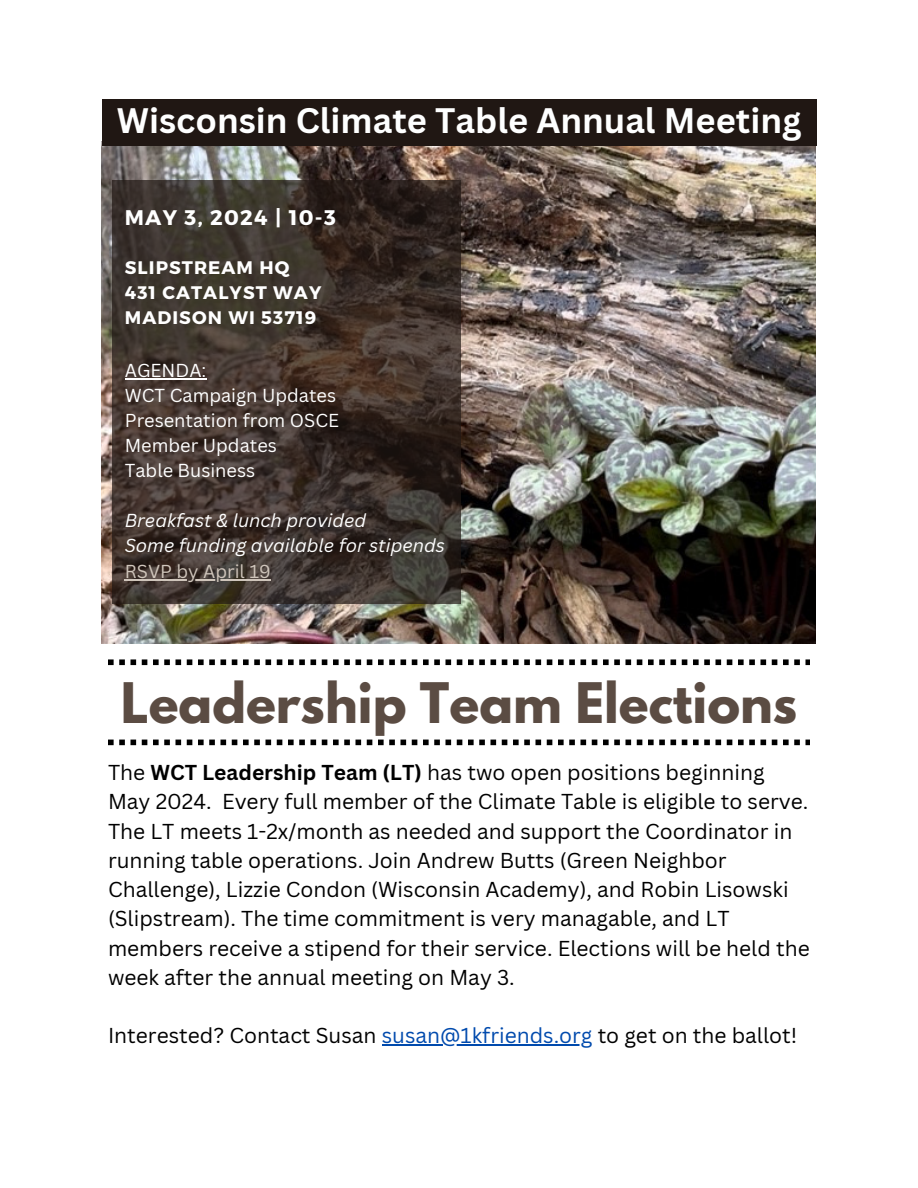
<style>
.page{position:relative;width:918px;height:1188px;background:#fff}
.page>*{position:absolute;margin:0;border:0;box-sizing:border-box;transform-origin:0 0}
.t1{font:700 49.5px "League Spartan";color:#5b4c43}
.t2{font:700 34.5px "Canva Sans";color:#feffff}
.t3{font:700 21.15px "Montserrat";letter-spacing:.06em;color:#fff}
.t4{font:21px/29.2px "Canva Sans";color:#000}
.t5{font:18.3px/25px "Canva Sans";color:#fff}
.t6{font:italic 18.3px/25px "Canva Sans";color:#fff}
.t7{font:18.3px "Canva Sans";color:#cfc5bb}
.t8{font:700 18.15px/24.8px "Montserrat";letter-spacing:.06em;color:#fff}
.s1{font-weight:700}
.s2{color:#004aad}
</style>
<div class="page">
<img style="left:102px;top:145px;width:714px;height:498px">
<svg style="left:113px;top:180px;width:348px;height:424px;background:#3d322c"></svg>
<div style="left:102px;top:99px;width:714px;height:46px;background:#201713"></div>
<hr style="left:125px;top:378px;width:81px;height:2px;background:#fff">
<hr style="left:125px;top:579px;width:146px;height:2px;background:#cfc5bb">
<svg style="left:108px;top:659px;width:702px;height:6px"></svg>
<svg style="left:108px;top:740px;width:702px;height:5px"></svg>
<hr style="left:382px;top:1045px;width:211px;height:1px;background:#004aad">
<h2 class="t2" style="left:117px;top:96px;width:686px">Wisconsin Climate Table Annual Meeting</h2>
<p class="t3" style="left:125px;top:204px;width:213px">MAY 3, 2024 | 10-3</p>
<p class="t8" style="left:125px;top:255px;width:198px">SLIPSTREAM HQ<br>431 CATALYST WAY<br>MADISON WI 53719</p>
<p class="t5" style="left:125px;top:357px;width:216px">AGENDA:<br>WCT Campaign Updates<br>Presentation from OSCE<br>Member Updates<br>Table Business</p>
<p class="t6" style="left:125px;top:508px;width:322px">Breakfast &amp; lunch provided<br>Some funding available for stipends</p>
<p class="t7" style="left:125px;top:558px;width:148px">RSVP by April 19</p>
<h1 class="t1" style="left:121px;top:679px;width:678px">Leadership Team Elections</h1>
<p class="t4" style="left:108px;top:757px;width:703px">The <span class="s1">WCT Leadership Team (LT)</span> has two open positions beginning May 2024. Every full member of the Climate Table is eligible to serve.<br>The LT meets 1-2x/month as needed and support the Coordinator in running table operations. Join Andrew Butts (Green Neighbor Challenge), Lizzie Condon (Wisconsin Academy), and Robin Lisowski (Slipstream). The time commitment is very managable, and LT members receive a stipend for their service. Elections will be held the week after the annual meeting on May 3.</p>
<p class="t4" style="left:108px;top:1021px;width:691px">Interested? Contact Susan <span class="s2">susan@1kfriends.org</span> to get on the ballot!</p>
</div>
